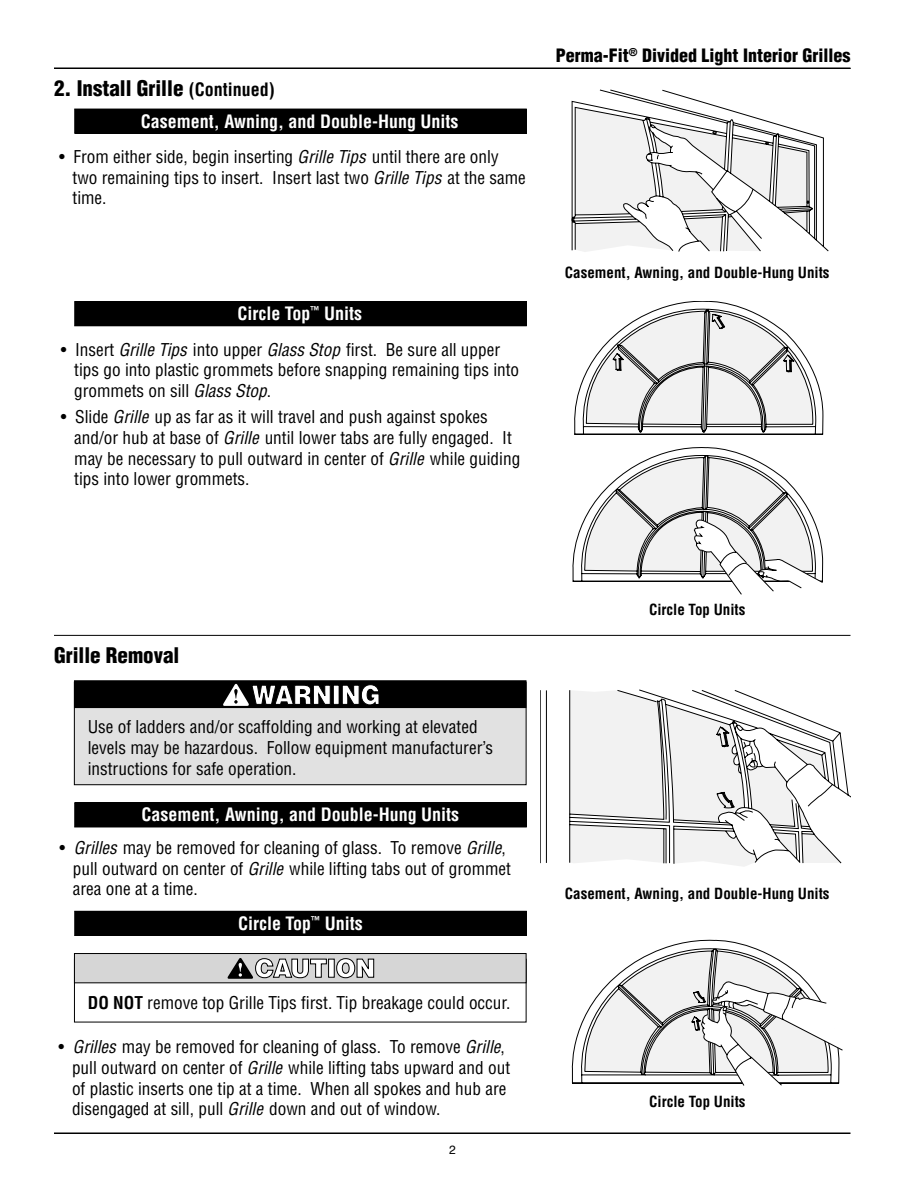
<style>
.page{position:relative;width:918px;height:1188px;background:#fff}
.page>*{position:absolute;margin:0;border:0;box-sizing:border-box;transform-origin:0 0}
.t1{font:900 condensed 21px "Helvetica";color:#000}
.t2{font:700 condensed 18px "Helvetica";color:#fff}
.t3{font:900 condensed 18px "Helvetica";color:#000}
.t4{font:condensed 17.25px/20.7px "Helvetica";color:#000}
.t5{font:700 condensed 15px "Helvetica";color:#000}
.t6{font:12px "Helvetica";color:#000}
.s1{font-weight:700;font-size:18px}
.s2{font-style:italic}
.s3{font-weight:700}
</style>
<div class="page">
<div style="left:74px;top:682px;width:452px;height:103px;background:#e1e1e1"></div>
<div style="left:74px;top:682px;width:452px;height:103px;border:1px solid #000"></div>
<div style="left:75px;top:681px;width:451px;height:26px;background:#000"></div>
<div style="left:74px;top:680px;width:452px;height:28px;border:2px solid #000"></div>
<svg style="left:223px;top:684px;width:108px;height:22px"></svg>
<div style="left:333px;top:685px;width:6px;height:19px;background:#fff"></div>
<div style="left:333px;top:685px;width:6px;height:20px;border:1px solid #000"></div>
<svg style="left:342px;top:684px;width:37px;height:21px"></svg>
<hr style="left:54px;top:635px;width:796px;height:1px;background:#000">
<div style="left:74px;top:954px;width:452px;height:29px;background:#d6d6d6"></div>
<div style="left:74px;top:953px;width:452px;height:30px;border:1px solid #000"></div>
<svg style="left:227px;top:958px;width:100px;height:21px"></svg>
<div style="left:329px;top:959px;width:5px;height:18px;background:#fff"></div>
<div style="left:328px;top:959px;width:7px;height:19px;border:1px solid #000"></div>
<svg style="left:336px;top:958px;width:38px;height:21px"></svg>
<svg style="left:574px;top:301px;width:249px;height:134px"></svg>
<svg style="left:572px;top:89px;width:257px;height:163px"></svg>
<svg style="left:572px;top:447px;width:251px;height:148px"></svg>
<svg style="left:540px;top:689px;width:310px;height:175px"></svg>
<svg style="left:570px;top:690px;width:271px;height:176px"></svg>
<svg style="left:571px;top:939px;width:272px;height:147px"></svg>
<div style="left:75px;top:109px;width:451px;height:24px;background:#000"></div>
<div style="left:75px;top:302px;width:451px;height:24px;background:#000"></div>
<div style="left:75px;top:301px;width:452px;height:25px;border:1px solid #000"></div>
<div style="left:75px;top:803px;width:451px;height:24px;background:#000"></div>
<div style="left:75px;top:911px;width:451px;height:25px;background:#000"></div>
<hr style="left:54px;top:1132px;width:796px;height:2px;background:#000">
<hr style="left:54px;top:68px;width:796px;height:1px;background:#000">
<p class="t1" style="left:54px;top:75px;width:222px">2. Install Grille <span class="s1">(Continued)</span></p>
<p class="t2" style="left:141px;top:110px;width:319px">Casement, Awning, and Double-Hung Units</p>
<p class="t4" style="left:73px;top:146px;width:455px;text-indent:-14px">• From either side, begin inserting <span class="s2">Grille Tips</span> until there are only two remaining tips to insert. Insert last two <span class="s2">Grille Tips</span> at the same time.</p>
<p class="t2" style="left:237px;top:302px;width:126px">Circle Top<sup>™</sup> Units</p>
<p class="t4" style="left:74px;top:339px;width:447px;text-indent:-14px">• Insert <span class="s2">Grille Tips</span> into upper <span class="s2">Glass Stop</span> first. Be sure all upper tips go into plastic grommets before snapping remaining tips into grommets on sill <span class="s2">Glass Stop</span>.</p>
<p class="t4" style="left:74px;top:406px;width:448px;text-indent:-14px">• Slide <span class="s2">Grille</span> up as far as it will travel and push against spokes and/or hub at base of <span class="s2">Grille</span> until lower tabs are fully engaged. It may be necessary to pull outward in center of <span class="s2">Grille</span> while guiding tips into lower grommets.</p>
<p class="t3" style="left:556px;top:44px;width:296px">Perma-Fit<sup>®</sup> Divided Light Interior Grilles</p>
<p class="t5" style="left:565px;top:263px;width:266px">Casement, Awning, and Double-Hung Units</p>
<p class="t1" style="left:54px;top:642px;width:127px">Grille Removal</p>
<p class="t4" style="left:88px;top:716px;width:407px">Use of ladders and/or scaffolding and working at elevated levels may be hazardous. Follow equipment manufacturer’s instructions for safe operation.</p>
<p class="t2" style="left:142px;top:803px;width:319px">Casement, Awning, and Double-Hung Units</p>
<p class="t4" style="left:73px;top:837px;width:440px;text-indent:-14px">• <span class="s2">Grilles</span> may be removed for cleaning of glass. To remove <span class="s2">Grille</span>, pull outward on center of <span class="s2">Grille</span> while lifting tabs out of grommet area one at a time.</p>
<p class="t2" style="left:238px;top:912px;width:126px">Circle Top<sup>™</sup> Units</p>
<p class="t4" style="left:88px;top:993px;width:424px"><span class="s3">DO NOT</span> remove top Grille Tips first. Tip breakage could occur.</p>
<p class="t4" style="left:72px;top:1037px;width:440px;text-indent:-14px">• <span class="s2">Grilles</span> may be removed for cleaning of glass. To remove <span class="s2">Grille</span>, pull outward on center of <span class="s2">Grille</span> while lifting tabs upward and out of plastic inserts one tip at a time. When all spokes and hub are disengaged at sill, pull <span class="s2">Grille</span> down and out of window.</p>
<p class="t6" style="left:449px;top:1141px;width:8px">2</p>
<p class="t5" style="left:649px;top:601px;width:98px">Circle Top Units</p>
<p class="t5" style="left:565px;top:884px;width:266px">Casement, Awning, and Double-Hung Units</p>
<p class="t5" style="left:649px;top:1092px;width:98px">Circle Top Units</p>
</div>
